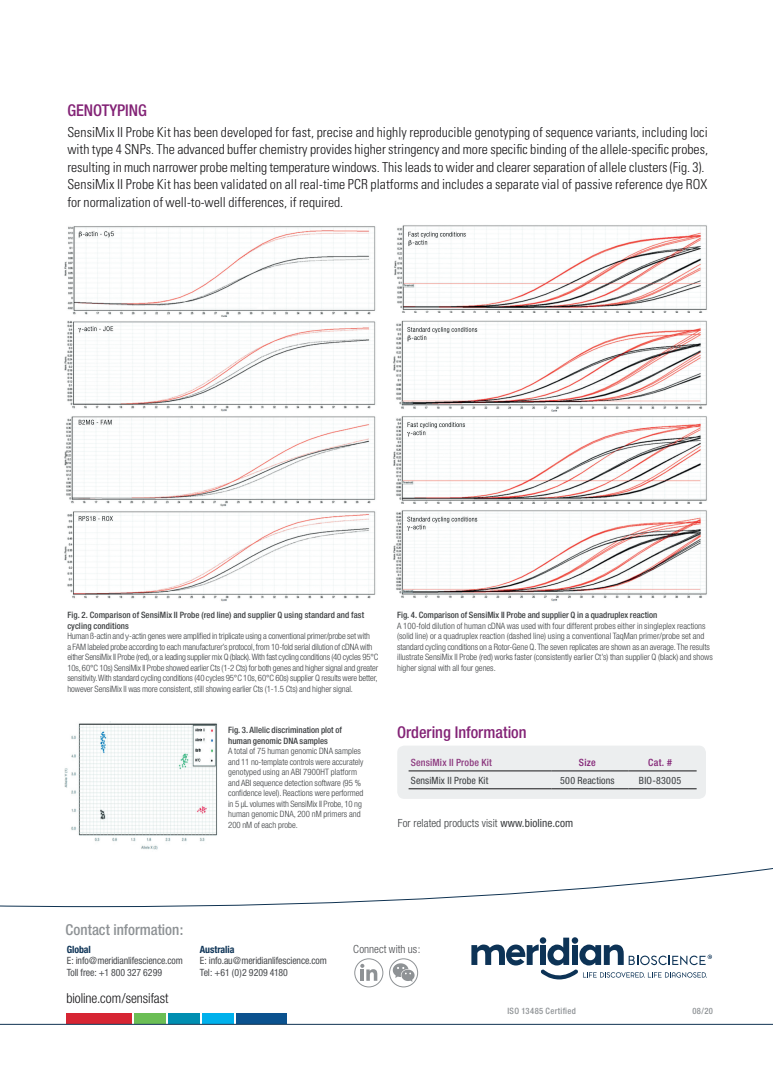
<style>
.page{position:relative;width:773px;height:1081px;background:#fff}
.page>*{position:absolute;margin:0;border:0;box-sizing:border-box;transform-origin:0 0}
.t1{font:500 condensed 16.25px "Helvetica Neue";color:#832376}
.t2{font:500 condensed 15px "Helvetica Neue";color:#8e9295}
.t3{font:300 condensed 13.75px/17.5px "Univers";color:#171618}
.t4{font:300 condensed 13.75px "Helvetica Neue";letter-spacing:-.005em;color:#171618}
.t5{font:300 condensed 11.25px "Helvetica Neue";letter-spacing:.005em;color:#3b3e40}
.t6{font:300 condensed 11.25px "Helvetica Neue";letter-spacing:.005em;color:#484a4d}
.t7{font:condensed 10px/11.2px "Helvetica Neue";letter-spacing:-.01em;color:#484a4d}
.t8{font:condensed 10px "Helvetica Neue";letter-spacing:.015em;color:#3b3e40}
.t9{font:500 condensed 10px "Helvetica Neue";letter-spacing:.015em;color:#8c397f}
.t10{font:700 condensed 10px "Helvetica Neue";letter-spacing:-.005em;color:#0d3356}
.t11{font:500 condensed 10px "Helvetica Neue";letter-spacing:.03em;color:#832376}
.t12{font:300 condensed 8.75px/10.5px "Helvetica Neue";letter-spacing:-.005em;color:#3b3e40}
.t13{font:500 condensed 8.75px/10.5px "Helvetica Neue";color:#3b3e40}
.t14{font:500 condensed 8.75px "Helvetica Neue";letter-spacing:.04em;color:#8e9295}
.s1{font-weight:500}
.s2{font-family:"Helvetica";font-stretch:normal}
.s3{font-weight:400}
</style>
<div class="page">
<img style="left:64px;top:226px;width:312px;height:91px">
<img style="left:394px;top:225px;width:313px;height:88px">
<svg style="left:471px;top:937px;width:241px;height:43px"></svg>
<div style="left:236px;top:1013px;width:50px;height:11px;background:#0b528f"></div>
<div style="left:202px;top:1013px;width:32px;height:11px;background:#00b1ec"></div>
<div style="left:168px;top:1013px;width:32px;height:11px;background:#008eb1"></div>
<div style="left:66px;top:1013px;width:66px;height:11px;background:#d62533"></div>
<div style="left:134px;top:1013px;width:32px;height:11px;background:#6bbe55"></div>
<hr style="left:0;top:1024px;width:772px;height:1px;background:#0f3251">
<svg style="left:0;top:868px;width:772px;height:39px"></svg>
<div style="left:397px;top:745px;width:308px;height:54px;background:#eceeef;border-radius:7px"></div>
<hr style="left:408px;top:770px;width:143px;height:1px;background:#171618">
<hr style="left:551px;top:770px;width:77px;height:1px;background:#171618">
<hr style="left:628px;top:770px;width:68px;height:1px;background:#171618">
<hr style="left:408px;top:788px;width:143px;height:1px;background:#171618">
<hr style="left:551px;top:788px;width:77px;height:1px;background:#171618">
<hr style="left:628px;top:788px;width:68px;height:1px;background:#171618">
<img style="left:65px;top:721px;width:153px;height:129px">
<div style="left:354px;top:958px;width:29px;height:29px;border:1px solid #8e9295;border-radius:50%"></div>
<svg style="left:360px;top:964px;width:17px;height:17px"></svg>
<div style="left:389px;top:958px;width:29px;height:29px;border:1px solid #8e9295;border-radius:50%"></div>
<svg style="left:393px;top:963px;width:21px;height:18px"></svg>
<img style="left:64px;top:320px;width:312px;height:282px">
<img style="left:393px;top:320px;width:314px;height:92px">
<img style="left:393px;top:416px;width:314px;height:88px">
<img style="left:393px;top:510px;width:314px;height:92px">
<h1 class="t1" style="left:67px;top:100px;width:81px">GENOTYPING</h1>
<p class="t3" style="left:67px;top:123px;width:642px">SensiMix II Probe Kit has been developed for fast, precise and highly reproducible genotyping of sequence variants, including loci with type 4 SNPs. The advanced buffer chemistry provides higher stringency and more specific binding of the allele-specific probes, resulting in much narrower probe melting temperature windows. This leads to wider and clearer separation of allele clusters (Fig. 3).<br>SensiMix II Probe Kit has been validated on all real-time PCR platforms and includes a separate vial of passive reference dye ROX for normalization of well-to-well differences, if required.</p>
<p class="t12" style="left:67px;top:610px;width:312px"><span class="s1">Fig. 2. Comparison of SensiMix II Probe (red line) and supplier Q using standard and fast cycling conditions<br></span>Human ß-actin and <span class="s2">у</span>-actin genes were amplified in triplicate using a conventional primer/probe set with<br>a FAM labeled probe according to each manufacturer’s protocol, from 10-fold serial dilution of cDNA with either SensiMix II Probe (red), or a leading supplier mix Q (black). With fast cycling conditions (40 cycles 95°C 10s, 60°C 10s) SensiMix II Probe showed earlier Cts (1-2 Cts) for both genes and higher signal and greater sensitivity. With standard cycling conditions (40 cycles 95°C 10s, 60°C 60s) supplier Q results were better, however SensiMix II was more consistent, still showing earlier Cts (1-1.5 Cts) and higher signal.</p>
<p class="t13" style="left:228px;top:725px;width:115px">Fig. 3. Allelic discrimination plot of human genomic DNA samples</p>
<p class="t12" style="left:228px;top:746px;width:137px">A total of 75 human genomic DNA samples and 11 no-template controls were accurately genotyped using an ABI 7900HT platform and ABI sequence detection software (95 % confidence level). Reactions were performed in 5 μL volumes with SensiMix II Probe, 10 ng human genomic DNA, 200 nM primers and 200 nM of each probe.</p>
<p class="t13" style="left:397px;top:609px;width:262px">Fig. 4. Comparison of SensiMix II Probe and supplier Q in a quadruplex reaction</p>
<p class="t12" style="left:397px;top:620px;width:317px">A 100-fold dilution of human cDNA was used with four different probes either in singleplex reactions (solid line) or a quadruplex reaction (dashed line) using a conventional TaqMan primer/probe set and standard cycling conditions on a Rotor-Gene Q. The seven replicates are shown as an average. The results illustrate SensiMix II Probe (red) works faster (consistently earlier Ct’s) than supplier Q (black) and shows higher signal with all four genes.</p>
<h1 class="t1" style="left:397px;top:722px;width:131px">Ordering Information</h1>
<p class="t9" style="left:411px;top:756px;width:83px">SensiMix II Probe Kit</p>
<p class="t11" style="left:579px;top:756px;width:18px">Size</p>
<p class="t11" style="left:648px;top:756px;width:25px">Cat. #</p>
<p class="t8" style="left:411px;top:774px;width:79px">SensiMix II Probe Kit</p>
<p class="t8" style="left:560px;top:774px;width:56px">500 Reactions</p>
<p class="t8" style="left:638px;top:774px;width:44px">BIO‑83005</p>
<p class="t5" style="left:398px;top:816px;width:177px">For related products visit <span class="s3">www.bioline.com</span></p>
<h2 class="t2" style="left:66px;top:921px;width:119px">Contact information:</h2>
<p class="t10" style="left:67px;top:943px;width:26px">Global</p>
<p class="t7" style="left:67px;top:955px;width:118px">E: info@meridianlifescience.com<br>Toll free: +1 800 327 6299</p>
<h3 class="t4" style="left:66px;top:990px;width:104px">bioline.com/sensifast</h3>
<p class="t10" style="left:200px;top:943px;width:36px">Australia</p>
<p class="t6" style="left:353px;top:942px;width:69px">Connect with us:</p>
<p class="t7" style="left:200px;top:955px;width:128px">E: info.au@meridianlifescience.com<br>Tel: +61 (0)2 9209 4180</p>
<p class="t14" style="left:507px;top:1006px;width:70px">ISO 13485 Certified</p>
<p class="t14" style="left:692px;top:1006px;width:22px">08/20</p>
</div>
